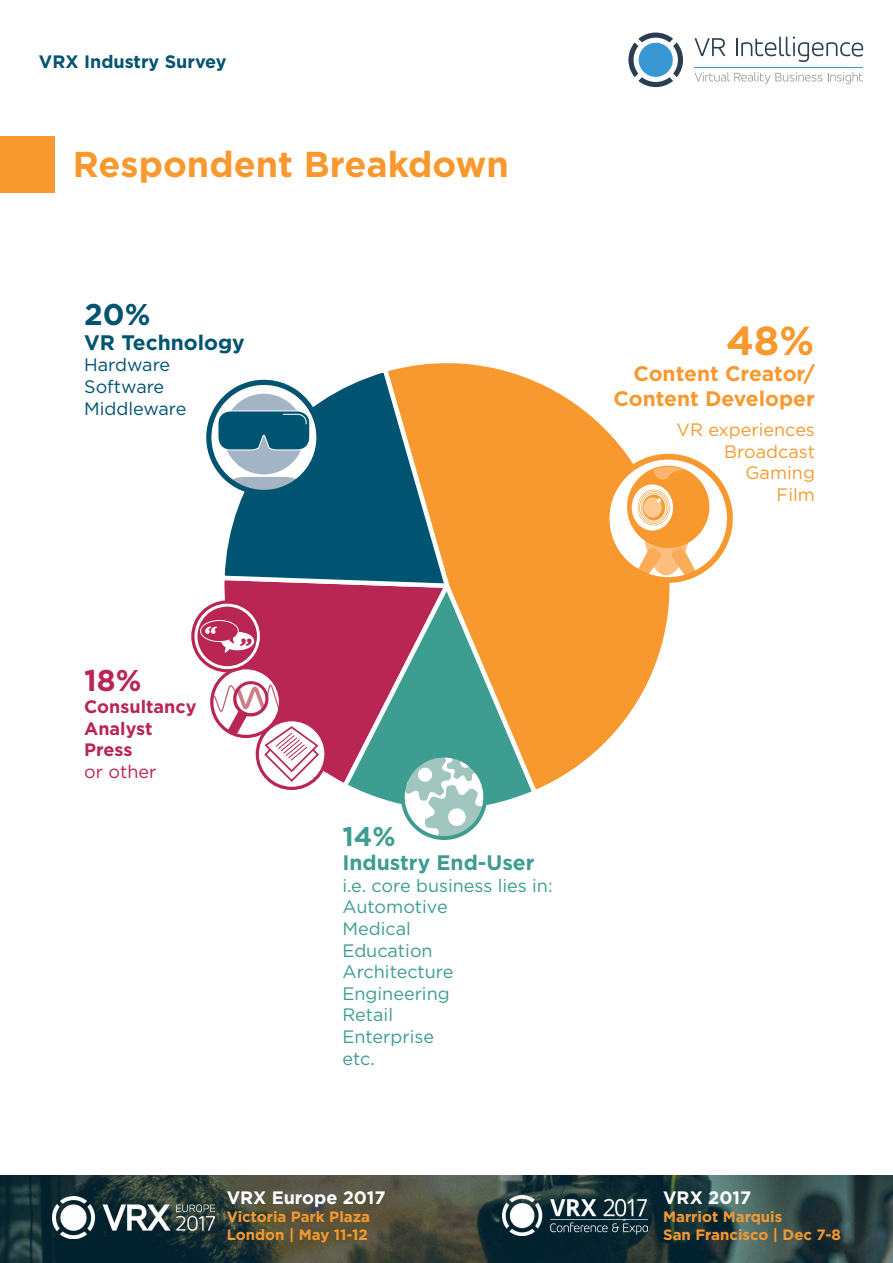
<style>
.page{position:relative;width:893px;height:1263px;background:#fff}
.page>*{position:absolute;margin:0;border:0;box-sizing:border-box;transform-origin:0 0}
.t1{font:700 40.5px "Gotham";color:#f8992f}
.t2{font:700 36px "Gotham";color:#f8992f}
.t3{font:700 30px "Gotham";color:#005371}
.t4{font:700 30px "Gotham";color:#b92654}
.t5{font:700 27px "Gotham";color:#3d9d90}
.t6{font:italic 700 25.35px "M Gill Sans";color:#fff}
.t7{font:italic 700 25.35px "M Gill Sans";color:#b92654}
.t8{font:700 21px/25.2px "Gotham";color:#f8992f;text-align:right}
.t9{font:700 21px "Gotham";color:#3d9d90}
.t10{font:700 21px "Gotham";color:#005371}
.t11{font:18px/21.6px "Gotham";color:#3d9d90}
.t12{font:18px/21.6px "Gotham";color:#f8992f;text-align:right}
.t13{font:18px/21.6px "Gotham";color:#005371}
.t14{font:700 18px/21.6px "Gotham";color:#b92654}
.t15{font:700 18px "Gotham";color:#fff}
.t16{font:700 18px "Gotham";color:#005371}
.t17{font:18px "Gotham";color:#b92654}
.t18{font:700 15px/18px "Gotham";color:#f8992f}
</style>
<div class="page">
<img style="left:0;top:1175px;width:893px;height:88px">
<svg style="left:628px;top:33px;width:55px;height:54px"></svg>
<svg style="left:694px;top:38px;width:31px;height:18px"></svg>
<svg style="left:736px;top:36px;width:127px;height:26px"></svg>
<hr style="left:694px;top:67px;width:169px;height:1px;background:#3897d3">
<svg style="left:695px;top:72px;width:127px;height:12px"></svg>
<svg style="left:828px;top:72px;width:35px;height:12px"></svg>
<img style="left:503px;top:1195px;width:144px;height:40px">
<img style="left:53px;top:1196px;width:161px;height:43px">
<svg style="left:218px;top:591px;width:121px;height:199px"></svg>
<svg style="left:339px;top:591px;width:6px;height:192px"></svg>
<svg style="left:429px;top:363px;width:271px;height:427px"></svg>
<svg style="left:218px;top:364px;width:234px;height:227px"></svg>
<div style="left:0;top:136px;width:55px;height:57px;background:#f8992f"></div>
<svg style="left:209px;top:382px;width:110px;height:110px"></svg>
<div style="left:224px;top:394px;width:80px;height:80px;background:#a4b4c4;border-radius:50%"></div>
<svg style="left:218px;top:477px;width:95px;height:15px"></svg>
<svg style="left:217px;top:410px;width:94px;height:41px"></svg>
<div style="left:206px;top:380px;width:115px;height:115px;border:5px solid #005371;border-radius:50%"></div>
<svg style="left:212px;top:668px;width:68px;height:68px"></svg>
<div style="left:210px;top:666px;width:72px;height:72px;border:3px solid #b92654;border-radius:50%"></div>
<svg style="left:193px;top:602px;width:69px;height:69px"></svg>
<svg style="left:197px;top:607px;width:60px;height:59px"></svg>
<div style="left:191px;top:600px;width:72px;height:72px;border:3px solid #b92654;border-radius:50%"></div>
<svg style="left:257px;top:720px;width:69px;height:68px"></svg>
<svg style="left:213px;top:679px;width:107px;height:104px"></svg>
<div style="left:256px;top:718px;width:72px;height:72px;border:3px solid #b92654;border-radius:50%"></div>
<svg style="left:345px;top:586px;width:190px;height:252px"></svg>
<div style="left:401px;top:754px;width:86px;height:86px;border:4px solid #3d9d90;border-radius:50%"></div>
<svg style="left:607px;top:457px;width:123px;height:123px"></svg>
<div style="left:627px;top:466px;width:82px;height:82px;background:#f8992f;border-radius:50%"></div>
<svg style="left:632px;top:484px;width:41px;height:47px"></svg>
<svg style="left:626px;top:490px;width:81px;height:90px"></svg>
<svg style="left:653px;top:467px;width:32px;height:13px"></svg>
<div style="left:604px;top:454px;width:129px;height:129px;border:6px solid #f8992f;border-radius:50%"></div>
<p class="t16" style="left:39px;top:51px;width:189px">VRX Industry Survey</p>
<h2 class="t2" style="left:73px;top:143px;width:437px">Respondent Breakdown</h2>
<h3 class="t3" style="left:84px;top:297px;width:68px">20%</h3>
<h1 class="t1" style="left:726px;top:317px;width:90px">48%</h1>
<p class="t10" style="left:84px;top:330px;width:162px">VR Technology</p>
<p class="t13" style="left:84px;top:354px;width:104px">Hardware<br>Software<br>Middleware</p>
<p class="t8" style="left:613px;top:360px;width:203px">Content Creator/<br>Content Developer</p>
<p class="t12" style="left:677px;top:419px;width:140px">VR experiences<br>Broadcast<br>Gaming<br>Film</p>
<h3 class="t6" style="left:204px;top:621px;width:14px">“</h3>
<h3 class="t4" style="left:84px;top:663px;width:59px">18%</h3>
<p class="t14" style="left:84px;top:696px;width:114px">Consultancy<br>Analyst<br>Press</p>
<p class="t17" style="left:84px;top:760px;width:74px">or other</p>
<h3 class="t7" style="left:239px;top:633px;width:14px">”</h3>
<h3 class="t5" style="left:342px;top:821px;width:55px">14%</h3>
<p class="t9" style="left:342px;top:850px;width:194px">Industry End-User</p>
<p class="t11" style="left:342px;top:874px;width:212px">i.e. core business lies in:<br>Automotive<br>Medical<br>Education<br>Architecture<br>Engineering<br>Retail<br>Enterprise<br>etc.</p>
<p class="t15" style="left:227px;top:1187px;width:160px">VRX Europe 2017</p>
<p class="t18" style="left:227px;top:1207px;width:145px">Victoria Park Plaza<br>London | May 11-12</p>
<p class="t15" style="left:663px;top:1187px;width:90px">VRX 2017</p>
<p class="t18" style="left:663px;top:1207px;width:179px">Marriot Marquis<br>San Francisco | Dec 7-8</p>
</div>
